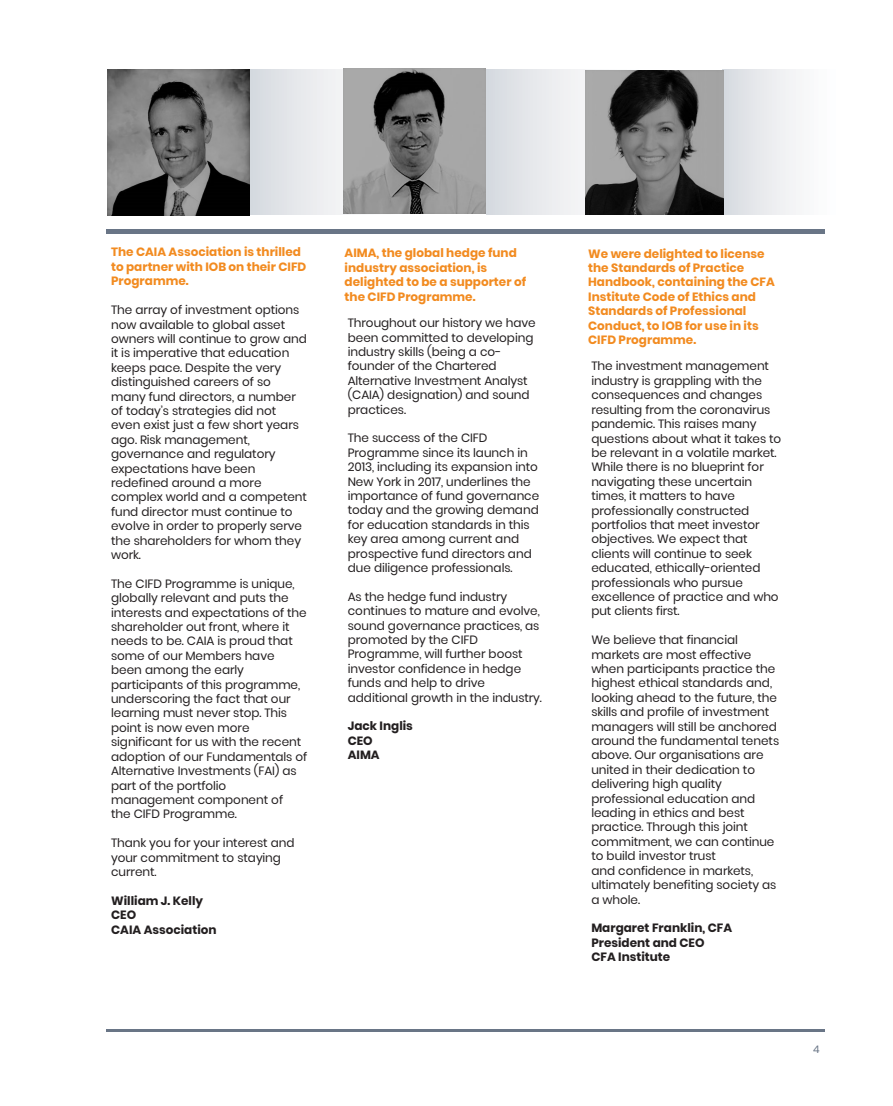
<style>
.page{position:relative;width:893px;height:1106px;background:#fff}
.page>*{position:absolute;margin:0;border:0;box-sizing:border-box;transform-origin:0 0}
.t1{font:12px/14.4px "Poppins";letter-spacing:-.005em;color:#231f20}
.t2{font:700 12px/14.4px "Poppins";color:#f28b20}
.t3{font:700 12px/14.4px "Poppins";color:#231f20}
.t4{font:10.5px "Poppins";color:#697586}
</style>
<div class="page">
<hr style="left:106px;top:1029px;width:719px;height:2px;background:#697586">
<svg style="left:251px;top:69px;width:99px;height:146px"></svg>
<div style="left:722px;top:69px;width:137px;height:145px;background:linear-gradient(to right,#dadde2,#fff)"></div>
<div style="left:106px;top:229px;width:719px;height:5px;background:#697586"></div>
<img style="left:107px;top:70px;width:142px;height:145px">
<svg style="left:486px;top:69px;width:184px;height:146px"></svg>
<img style="left:343px;top:69px;width:143px;height:145px">
<img style="left:585px;top:71px;width:138px;height:143px">
<p class="t2" style="left:111px;top:245px;width:197px">The CAIA Association is thrilled to partner with IOB on their CIFD<br>Programme.</p>
<p class="t1" style="left:111px;top:303px;width:197px">The array of investment options now available to global asset owners will continue to grow and it is imperative that education keeps pace. Despite the very distinguished careers of so many fund directors, a number of today’s strategies did not even exist just a few short years ago. Risk management, governance and regulatory expectations have been redefined around a more complex world and a competent fund director must continue to evolve in order to properly serve the shareholders for whom they work.</p>
<p class="t1" style="left:111px;top:576px;width:198px">The CIFD Programme is unique, globally relevant and puts the interests and expectations of the shareholder out front, where it needs to be. CAIA is proud that some of our Members have been among the early participants of this programme, underscoring the fact that our learning must never stop. This point is now even more significant for us with the recent adoption of our Fundamentals of<br>Alternative Investments (FAI) as part of the portfolio management component of<br>the CIFD Programme.</p>
<p class="t1" style="left:111px;top:835px;width:185px">Thank you for your interest and your commitment to staying current.</p>
<p class="t3" style="left:111px;top:893px;width:107px">William J. Kelly<br>CEO<br>CAIA Association</p>
<p class="t2" style="left:345px;top:246px;width:183px">AIMA, the global hedge fund industry association, is delighted to be a supporter of the CIFD Programme.</p>
<p class="t1" style="left:348px;top:316px;width:189px">Throughout our history we have been committed to developing industry skills (being a co&shy;founder of the Chartered<br>Alternative Investment Analyst (CAIA) designation) and sound practices.</p>
<p class="t1" style="left:348px;top:431px;width:193px">The success of the CIFD<br>Programme since its launch in<br>2013, including its expansion into<br>New York in 2017, underlines the importance of fund governance today and the growing demand for education standards in this key area among current and prospective fund directors and due diligence professionals.</p>
<p class="t1" style="left:348px;top:589px;width:196px">As the hedge fund industry continues to mature and evolve, sound governance practices, as promoted by the CIFD<br>Programme, will further boost investor confidence in hedge funds and help to drive additional growth in the industry.</p>
<p class="t3" style="left:348px;top:719px;width:67px">Jack Inglis<br>CEO<br>AIMA</p>
<p class="t2" style="left:588px;top:246px;width:188px">We were delighted to license the Standards of Practice<br>Handbook, containing the CFA<br>Institute Code of Ethics and<br>Standards of Professional<br>Conduct, to IOB for use in its<br>CIFD Programme.</p>
<p class="t1" style="left:591px;top:359px;width:191px">The investment management industry is grappling with the consequences and changes resulting from the coronavirus pandemic. This raises many questions about what it takes to be relevant in a volatile market.<br>While there is no blueprint for navigating these uncertain times, it matters to have professionally constructed portfolios that meet investor objectives. We expect that clients will continue to seek educated, ethically-oriented professionals who pursue excellence of practice and who put clients first.</p>
<p class="t1" style="left:591px;top:633px;width:189px">We believe that financial markets are most effective when participants practice the highest ethical standards and, looking ahead to the future, the skills and profile of investment managers will still be anchored around the fundamental tenets above. Our organisations are united in their dedication to delivering high quality professional education and leading in ethics and best practice. Through this joint commitment, we can continue to build investor trust<br>and confidence in markets, ultimately benefiting society as a whole.</p>
<p class="t3" style="left:591px;top:921px;width:142px">Margaret Franklin, CFA<br>President and CEO<br>CFA Institute</p>
<p class="t4" style="left:813px;top:1043px;width:8px">4</p>
</div>
